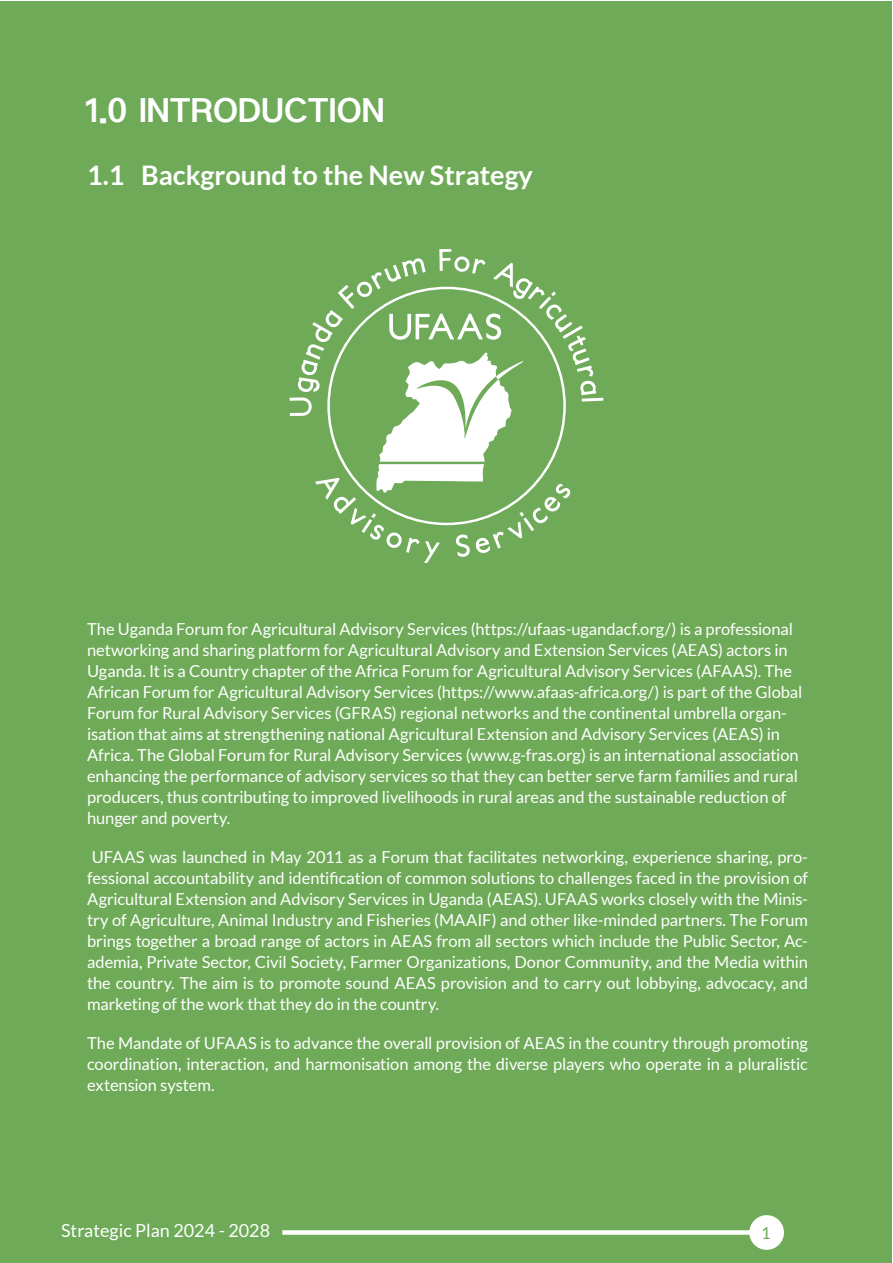
<style>
.page{position:relative;width:893px;height:1263px;background:#fff}
.page>*{position:absolute;margin:0;border:0;box-sizing:border-box;transform-origin:0 0}
.t1{font:700 36px "Linear Grotesk";color:#fff}
.t2{font:700 27px "Lato";color:#fff}
.t3{font:18px "Lato";color:#fff}
.t4{font:16.5px/21px "Lato";letter-spacing:-.005em;color:#fff;text-align:justify}
.t5{font:16.5px "Lato";color:#6eaa58}
</style>
<div class="page">
<div style="left:1px;top:1px;width:891px;height:1261px;background:#6eaa58"></div>
<svg style="left:290px;top:249px;width:313px;height:314px"></svg>
<div style="left:282px;top:1230px;width:472px;height:5px;background:#fff"></div>
<div style="left:749px;top:1215px;width:35px;height:35px;background:#fff;border-radius:50%"></div>
<h1 class="t1" style="left:85px;top:88px;width:301px">1.0 INTRODUCTION</h1>
<h2 class="t2" style="left:87px;top:160px;width:447px">1.1 Background to the New Strategy</h2>
<p class="t4" style="left:87px;top:618px;width:717px;text-align:left">The Uganda Forum for Agricultural Advisory Services (https://ufaas-ugandacf.org/) is a professional networking and sharing platform for Agricultural Advisory and Extension Services (AEAS) actors in Uganda. It is a Country chapter of the Africa Forum for Agricultural Advisory Services (AFAAS). The African Forum for Agricultural Advisory Services (https://www.afaas-africa.org/) is part of the Global Forum for Rural Advisory Services (GFRAS) regional networks and the continental umbrella organ&shy;isation that aims at strengthening national Agricultural Extension and Advisory Services (AEAS) in Africa. The Global Forum for Rural Advisory Services (www.g-fras.org) is an international association enhancing the performance of advisory services so that they can better serve farm families and rural producers, thus contributing to improved livelihoods in rural areas and the sustainable reduction of hunger and poverty.</p>
<p class="t4" style="left:87px;top:846px;width:722px">UFAAS was launched in May 2011 as a Forum that facilitates networking, experience sharing, pro&shy;fessional accountability and identification of common solutions to challenges faced in the provision of Agricultural Extension and Advisory Services in Uganda (AEAS). UFAAS works closely with the Minis&shy;try of Agriculture, Animal Industry and Fisheries (MAAIF) and other like-minded partners. The Forum brings together a broad range of actors in AEAS from all sectors which include the Public Sector, Ac&shy;ademia, Private Sector, Civil Society, Farmer Organizations, Donor Community, and the Media within the country. The aim is to promote sound AEAS provision and to carry out lobbying, advocacy, and marketing of the work that they do in the country.</p>
<p class="t4" style="left:87px;top:1032px;width:722px">The Mandate of UFAAS is to advance the overall provision of AEAS in the country through promoting coordination, interaction, and harmonisation among the diverse players who operate in a pluralistic extension system.</p>
<p class="t3" style="left:61px;top:1221px;width:211px">Strategic Plan 2024 - 2028</p>
<p class="t5" style="left:761px;top:1224px;width:11px">1</p>
</div>
